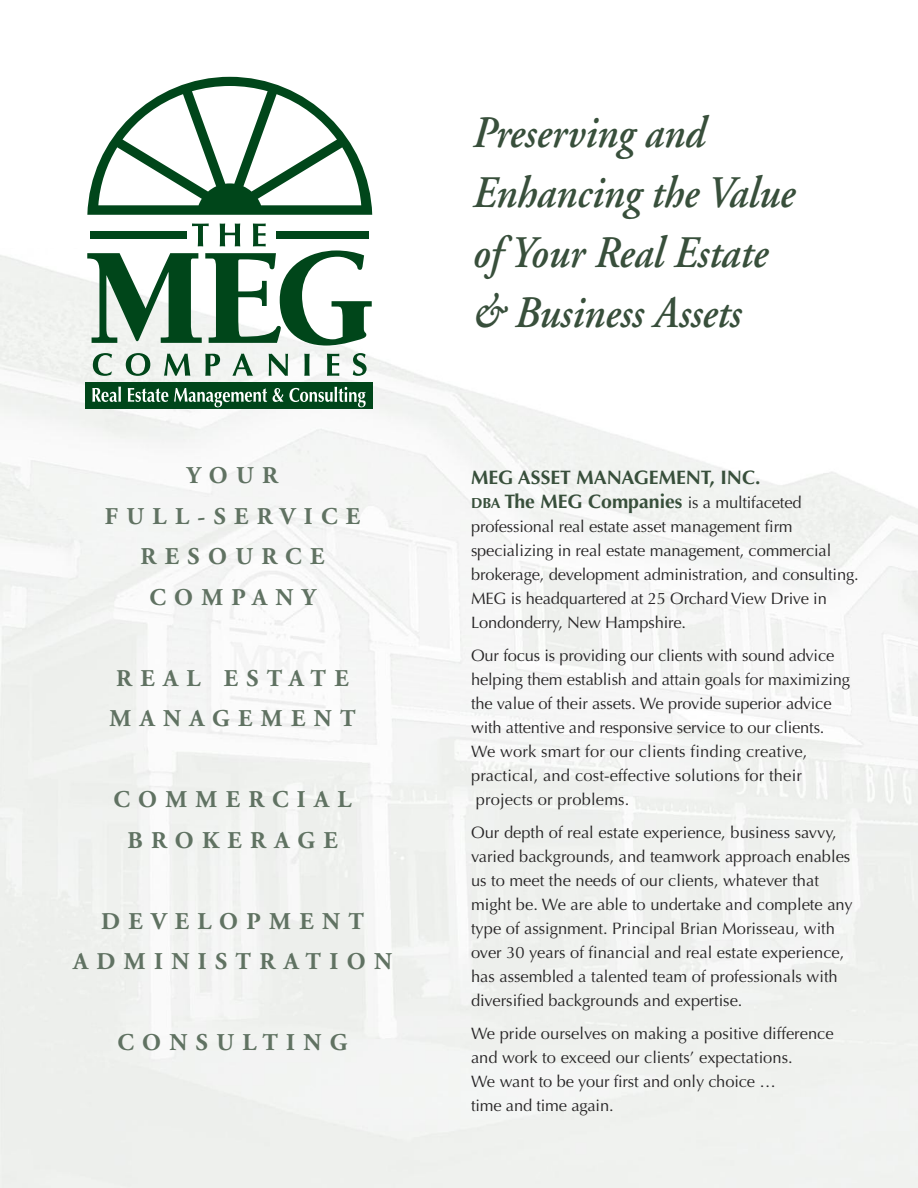
<style>
.page{position:relative;width:918px;height:1188px;background:#fff}
.page>*{position:absolute;margin:0;border:0;box-sizing:border-box;transform-origin:0 0}
.t1{font:italic 600 45px/60px "Adobe Garamond";color:#384f3b;scale:.9 1}
.t2{font:24px/40.5px "Adobe Garamond Bold Os F";letter-spacing:.35em;color:#607262;text-align:center}
.t3{font:700 19.5px/24px "Optima";color:#384f3b}
.t4{font:16.5px/24px "Optima";color:#272526}
.s1{font-size:14.7px}
.s2{font-weight:400;font-size:16.5px;color:#272526}
</style>
<div class="page">
<img style="left:0;top:255px;width:918px;height:933px">
<div style="left:85px;top:383px;width:287px;height:26px;background:#00461a"></div>
<svg style="left:92px;top:387px;width:29px;height:15px"></svg>
<svg style="left:128px;top:388px;width:40px;height:14px"></svg>
<svg style="left:174px;top:388px;width:93px;height:19px"></svg>
<svg style="left:273px;top:387px;width:93px;height:20px"></svg>
<svg style="left:93px;top:353px;width:19px;height:23px"></svg>
<svg style="left:126px;top:353px;width:24px;height:23px"></svg>
<svg style="left:164px;top:354px;width:26px;height:22px"></svg>
<svg style="left:205px;top:354px;width:15px;height:22px"></svg>
<svg style="left:232px;top:354px;width:21px;height:22px"></svg>
<svg style="left:269px;top:354px;width:19px;height:22px"></svg>
<svg style="left:304px;top:354px;width:6px;height:22px"></svg>
<svg style="left:327px;top:354px;width:12px;height:22px"></svg>
<svg style="left:353px;top:353px;width:14px;height:23px"></svg>
<svg style="left:87px;top:224px;width:285px;height:122px"></svg>
<div style="left:91px;top:232px;width:96px;height:7px;background:#00461a"></div>
<div style="left:276px;top:232px;width:93px;height:7px;background:#00461a"></div>
<svg style="left:87px;top:77px;width:285px;height:138px"></svg>
<h2 class="t2" style="left:105px;top:457px;width:257px">YOUR<br>FULL-SERVICE<br>RESOURCE<br>COMPANY</h2>
<h2 class="t2" style="left:110px;top:660px;width:248px;text-align:left">REAL ESTATE<br>MANAGEMENT</h2>
<h2 class="t2" style="left:113px;top:781px;width:240px">COMMERCIAL<br>BROKERAGE</h2>
<h2 class="t2" style="left:73px;top:903px;width:320px">DEVELOPMENT<br>ADMINISTRATION</h2>
<h2 class="t2" style="left:118px;top:1024px;width:232px">CONSULTING</h2>
<h1 class="t1" style="left:471px;top:107px;width:359px">Preserving and<br>Enhancing the Value of Your Real Estate &amp; Business Assets</h1>
<p class="t3" style="left:471px;top:465px;width:332px">MEG ASSET MANAGEMENT, INC.<br><span class="s1">DBA</span> The MEG Companies <span class="s2">is a multifaceted</span></p>
<p class="t4" style="left:471px;top:514px;width:389px">professional real estate asset management firm specializing in real estate management, commercial brokerage, development administration, and consulting.<br>MEG is headquartered at 25 Orchard View Drive in Londonderry, New Hampshire.</p>
<p class="t4" style="left:471px;top:643px;width:381px">Our focus is providing our clients with sound advice helping them establish and attain goals for maximizing the value of their assets. We provide superior advice with attentive and responsive service to our clients.<br>We work smart for our clients finding creative, practical, and cost-effective solutions for their projects or problems.</p>
<p class="t4" style="left:471px;top:820px;width:383px">Our depth of real estate experience, business savvy, varied backgrounds, and teamwork approach enables us to meet the needs of our clients, whatever that might be. We are able to undertake and complete any type of assignment. Principal Brian Morisseau, with over 30 years of financial and real estate experience, has assembled a talented team of professionals with diversified backgrounds and expertise.</p>
<p class="t4" style="left:471px;top:1021px;width:364px">We pride ourselves on making a positive difference and work to exceed our clients’ expectations.<br>We want to be your first and only choice …<br>time and time again.</p>
</div>
